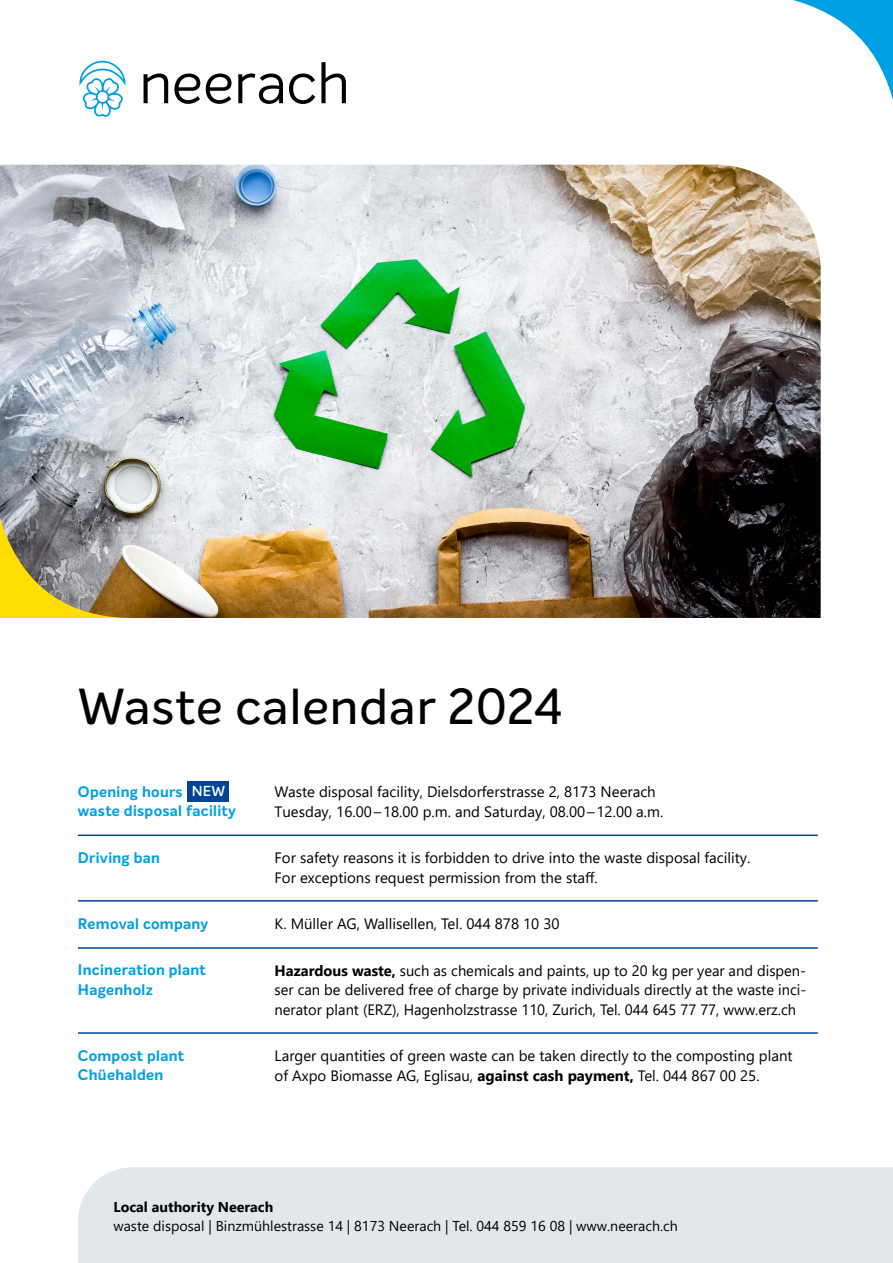
<style>
.page{position:relative;width:893px;height:1263px;background:#fff}
.page>*{position:absolute;margin:0;border:0;box-sizing:border-box;transform-origin:0 0}
.t1{font:500 49.5px "Intelo";letter-spacing:.02em;color:#000}
.t2{font:15px/19.5px "Segoe UI";color:#000}
.t3{font:700 15px/19.5px "Intelo";letter-spacing:.02em;color:#009fe3}
.t4{font:14.25px "Segoe UI";color:#000}
.t5{font:700 14.25px "Segoe UI";color:#000}
.t6{font:600 14.25px "Intelo";color:#fff}
.s1{font-weight:700}
</style>
<div class="page">
<div style="left:78px;top:1167px;width:815px;height:96px;background:#e1e7ea"></div>
<hr style="left:78px;top:834px;width:740px;height:2px;background:#014694">
<hr style="left:78px;top:900px;width:740px;height:1px;background:#014694">
<hr style="left:78px;top:947px;width:740px;height:2px;background:#014694">
<hr style="left:78px;top:1032px;width:740px;height:2px;background:#014694">
<div style="left:187px;top:781px;width:42px;height:20px;background:#014694"></div>
<img style="left:0;top:165px;width:821px;height:453px">
<svg style="left:0;top:419px;width:132px;height:199px;background:#a39e81"></svg>
<svg style="left:674px;top:0;width:219px;height:219px"></svg>
<svg style="left:144px;top:74px;width:24px;height:29px"></svg>
<svg style="left:174px;top:74px;width:26px;height:30px"></svg>
<svg style="left:206px;top:74px;width:26px;height:30px"></svg>
<svg style="left:238px;top:74px;width:45px;height:30px"></svg>
<svg style="left:289px;top:74px;width:26px;height:30px"></svg>
<svg style="left:321px;top:62px;width:25px;height:41px"></svg>
<svg style="left:79px;top:61px;width:46px;height:56px"></svg>
<h1 class="t1" style="left:78px;top:675px;width:486px">Waste calendar 2024</h1>
<p class="t3" style="left:78px;top:782px;width:160px">Opening hours<br>waste disposal facility</p>
<p class="t3" style="left:78px;top:848px;width:84px">Driving ban</p>
<p class="t6" style="left:192px;top:782px;width:35px">NEW</p>
<p class="t3" style="left:78px;top:914px;width:132px">Removal company</p>
<p class="t3" style="left:78px;top:960px;width:129px">Incineration plant<br>Hagenholz</p>
<p class="t3" style="left:78px;top:1046px;width:108px">Compost plant<br>Chüehalden</p>
<p class="t2" style="left:275px;top:782px;width:390px">Waste disposal facility, Dielsdorferstrasse 2, 8173 Neerach<br>Tuesday, 16.00–18.00 p.m. and Saturday, 08.00–12.00 a.m.</p>
<p class="t2" style="left:275px;top:848px;width:477px">For safety reasons it is forbidden to drive into the waste disposal facility.<br>For exceptions request permission from the staff.</p>
<p class="t2" style="left:275px;top:914px;width:287px">K. Müller AG, Wallisellen, Tel. 044 878 10 30</p>
<p class="t2" style="left:275px;top:960px;width:533px;text-align:justify"><span class="s1">Hazardous waste,</span> such as chemicals and paints, up to 20 kg per year and dispen&shy;ser can be delivered free of charge by private individuals directly at the waste inci&shy;nerator plant (ERZ), Hagenholzstrasse 110, Zurich, Tel. 044 645 77 77, www.erz.ch</p>
<p class="t2" style="left:275px;top:1046px;width:519px">Larger quantities of green waste can be taken directly to the composting plant of Axpo Biomasse AG, Eglisau, <span class="s1">against cash payment,</span> Tel. 044 867 00 25.</p>
<p class="t5" style="left:113px;top:1195px;width:161px">Local authority Neerach</p>
<p class="t4" style="left:113px;top:1214px;width:566px">waste disposal | Binzmühlestrasse 14 | 8173 Neerach | Tel. 044 859 16 08 | www.neerach.ch</p>
</div>
